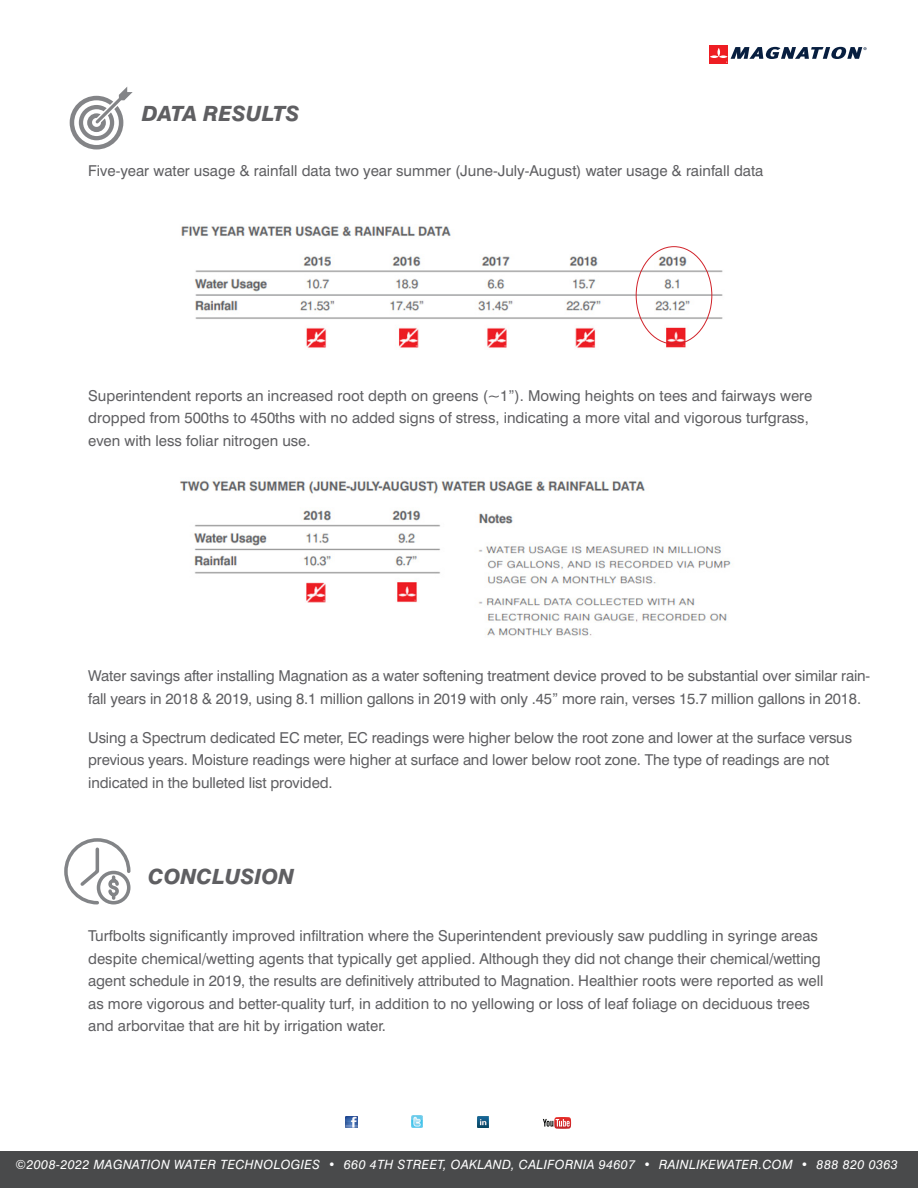
<style>
.page{position:relative;width:918px;height:1188px;background:#fff}
.page>*{position:absolute;margin:0;border:0;box-sizing:border-box;transform-origin:0 0}
.t1{font:italic 800 21px "Swiss 721 BT";color:#5f5f62}
.t2{font:15px/22.5px "Swiss 721 BT";color:#5f5f62}
.t3{font:italic 12.75px "Swiss 721 BT";letter-spacing:.03em;color:#fff}
</style>
<div class="page">
<div style="left:709px;top:45px;width:19px;height:18px;background:#ee1d23"></div>
<svg style="left:710px;top:47px;width:157px;height:16px"></svg>
<svg style="left:64px;top:838px;width:67px;height:67px"></svg>
<svg style="left:70px;top:87px;width:63px;height:63px"></svg>
<div style="left:0;top:1151px;width:918px;height:37px;background:#494a4b"></div>
<svg style="left:346px;top:1116px;width:11px;height:12px"></svg>
<svg style="left:411px;top:1116px;width:12px;height:11px"></svg>
<svg style="left:477px;top:1116px;width:12px;height:11px"></svg>
<svg style="left:543px;top:1117px;width:28px;height:12px"></svg>
<img style="left:181px;top:226px;width:542px;height:122px">
<img style="left:180px;top:480px;width:551px;height:157px">
<p class="t1" style="left:142px;top:101px;width:159px">DATA RESULTS</p>
<p class="t2" style="left:88px;top:159px;width:677px">Five-year water usage &amp; rainfall data two year summer (June-July-August) water usage &amp; rainfall data</p>
<p class="t2" style="left:88px;top:384px;width:726px">Superintendent reports an increased root depth on greens (~1”). Mowing heights on tees and fairways were dropped from 500ths to 450ths with no added signs of stress, indicating a more vital and vigorous turfgrass, even with less foliar nitrogen use.</p>
<p class="t2" style="left:88px;top:664px;width:784px">Water savings after installing Magnation as a water softening treatment device proved to be substantial over similar rain&shy;fall years in 2018 &amp; 2019, using 8.1 million gallons in 2019 with only .45” more rain, verses 15.7 million gallons in 2018.</p>
<p class="t2" style="left:88px;top:726px;width:765px">Using a Spectrum dedicated EC meter, EC readings were higher below the root zone and lower at the surface versus previous years. Moisture readings were higher at surface and lower below root zone. The type of readings are not indicated in the bulleted list provided.</p>
<p class="t1" style="left:148px;top:864px;width:148px">CONCLUSION</p>
<p class="t2" style="left:88px;top:925px;width:737px">Turfbolts significantly improved infiltration where the Superintendent previously saw puddling in syringe areas despite chemical/wetting agents that typically get applied. Although they did not change their chemical/wetting agent schedule in 2019, the results are definitively attributed to Magnation. Healthier roots were reported as well as more vigorous and better-quality turf, in addition to no yellowing or loss of leaf foliage on deciduous trees and arborvitae that are hit by irrigation water.</p>
<p class="t3" style="left:16px;top:1157px;width:884px">©2008-2022 MAGNATION WATER TECHNOLOGIES • 660 4TH STREET, OAKLAND, CALIFORNIA 94607 • RAINLIKEWATER.COM • 888 820 0363</p>
</div>
